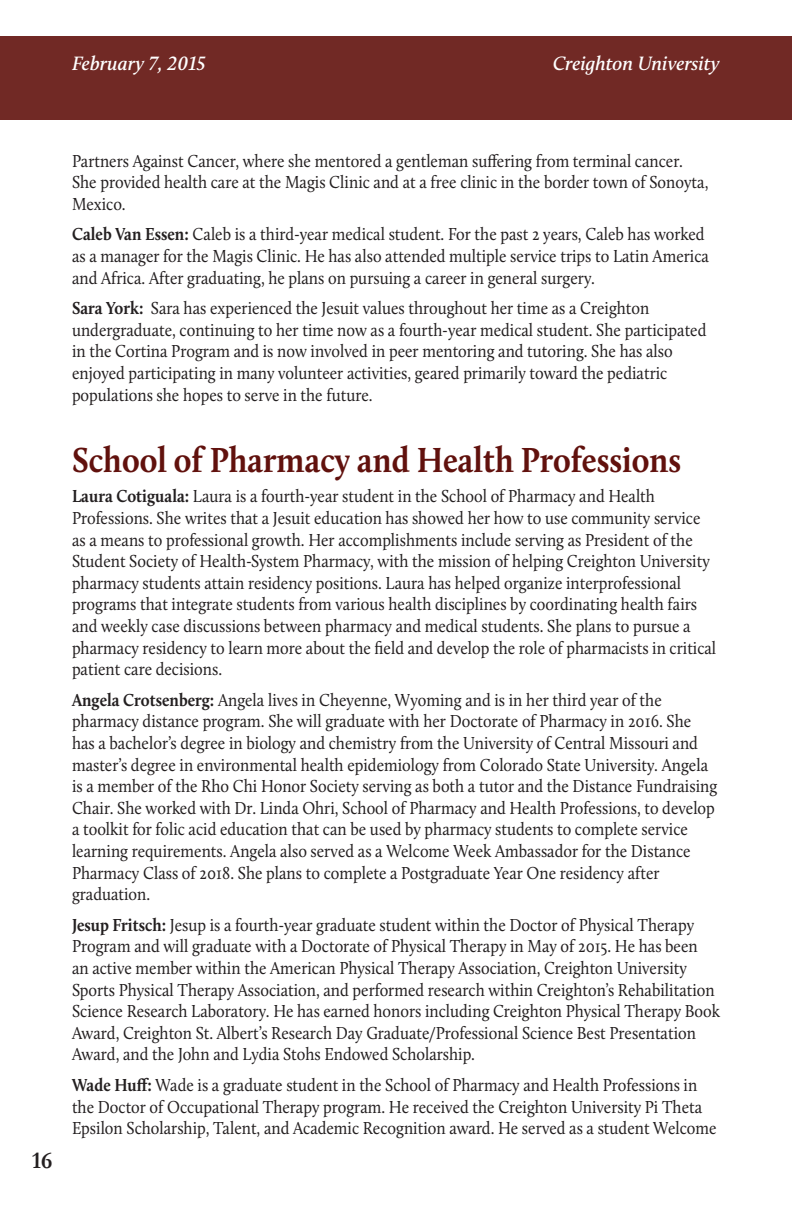
<style>
.page{position:relative;width:792px;height:1224px;background:#fff}
.page>*{position:absolute;margin:0;border:0;box-sizing:border-box;transform-origin:0 0}
.t1{font:700 36px "Calluna";color:#61110d;scale:.9 1}
.t2{font:700 24px "Garamond";color:#231f20}
.t3{font:italic 600 20px "Calluna";color:#fff}
.t4{font:18px/21.6px "Calluna";color:#231f20;scale:.9 1}
.s1{font-weight:700}
</style>
<div class="page">
<div style="left:0;top:36px;width:792px;height:84px;background:#712925"></div>
<p class="t3" style="left:72px;top:51px;width:135px">February 7, 2015</p>
<p class="t3" style="left:553px;top:51px;width:168px">Creighton University</p>
<p class="t2" style="left:32px;top:1146px;width:22px">16</p>
<p class="t4" style="left:72px;top:149px;width:709px">Partners Against Cancer, where she mentored a gentleman suffering from terminal cancer.<br>She provided health care at the Magis Clinic and at a free clinic in the border town of Sonoyta,<br>Mexico.</p>
<p class="t4" style="left:72px;top:223px;width:709px"><span class="s1">Caleb Van Essen:</span> Caleb is a third-year medical student. For the past 2 years, Caleb has worked as a manager for the Magis Clinic. He has also attended multiple service trips to Latin America and Africa. After graduating, he plans on pursuing a career in general surgery.</p>
<p class="t4" style="left:72px;top:297px;width:707px"><span class="s1">Sara York:</span> Sara has experienced the Jesuit values throughout her time as a Creighton undergraduate, continuing to her time now as a fourth-year medical student. She participated in the Cortina Program and is now involved in peer mentoring and tutoring. She has also enjoyed participating in many volunteer activities, geared primarily toward the pediatric populations she hopes to serve in the future.</p>
<p class="t1" style="left:72px;top:437px;width:678px">School of Pharmacy and Health Professions</p>
<p class="t4" style="left:72px;top:485px;width:717px"><span class="s1">Laura Cotiguala:</span> Laura is a fourth-year student in the School of Pharmacy and Health Professions. She writes that a Jesuit education has showed her how to use community service as a means to professional growth. Her accomplishments include serving as President of the Student Society of Health-System Pharmacy, with the mission of helping Creighton University pharmacy students attain residency positions. Laura has helped organize interprofessional programs that integrate students from various health disciplines by coordinating health fairs and weekly case discussions between pharmacy and medical students. She plans to pursue a pharmacy residency to learn more about the field and develop the role of pharmacists in critical patient care decisions.</p>
<p class="t4" style="left:72px;top:689px;width:718px"><span class="s1">Angela Crotsenberg:</span> Angela lives in Cheyenne, Wyoming and is in her third year of the pharmacy distance program. She will graduate with her Doctorate of Pharmacy in 2016. She has a bachelor’s degree in biology and chemistry from the University of Central Missouri and master’s degree in environmental health epidemiology from Colorado State University. Angela is a member of the Rho Chi Honor Society serving as both a tutor and the Distance Fundraising Chair. She worked with Dr. Linda Ohri, School of Pharmacy and Health Professions, to develop a toolkit for folic acid education that can be used by pharmacy students to complete service learning requirements. Angela also served as a Welcome Week Ambassador for the Distance Pharmacy Class of 2018. She plans to complete a Postgraduate Year One residency after graduation.</p>
<p class="t4" style="left:72px;top:914px;width:722px"><span class="s1">Jesup Fritsch:</span> Jesup is a fourth-year graduate student within the Doctor of Physical Therapy Program and will graduate with a Doctorate of Physical Therapy in May of 2015. He has been<br>an active member within the American Physical Therapy Association, Creighton University Sports Physical Therapy Association, and performed research within Creighton’s Rehabilitation Science Research Laboratory. He has earned honors including Creighton Physical Therapy Book Award, Creighton St. Albert’s Research Day Graduate/Professional Science Best Presentation Award, and the John and Lydia Stohs Endowed Scholarship.</p>
<p class="t4" style="left:72px;top:1074px;width:718px"><span class="s1">Wade Huff:</span> Wade is a graduate student in the School of Pharmacy and Health Professions in the Doctor of Occupational Therapy program. He received the Creighton University Pi Theta<br>Epsilon Scholarship, Talent, and Academic Recognition award. He served as a student Welcome</p>
</div>
